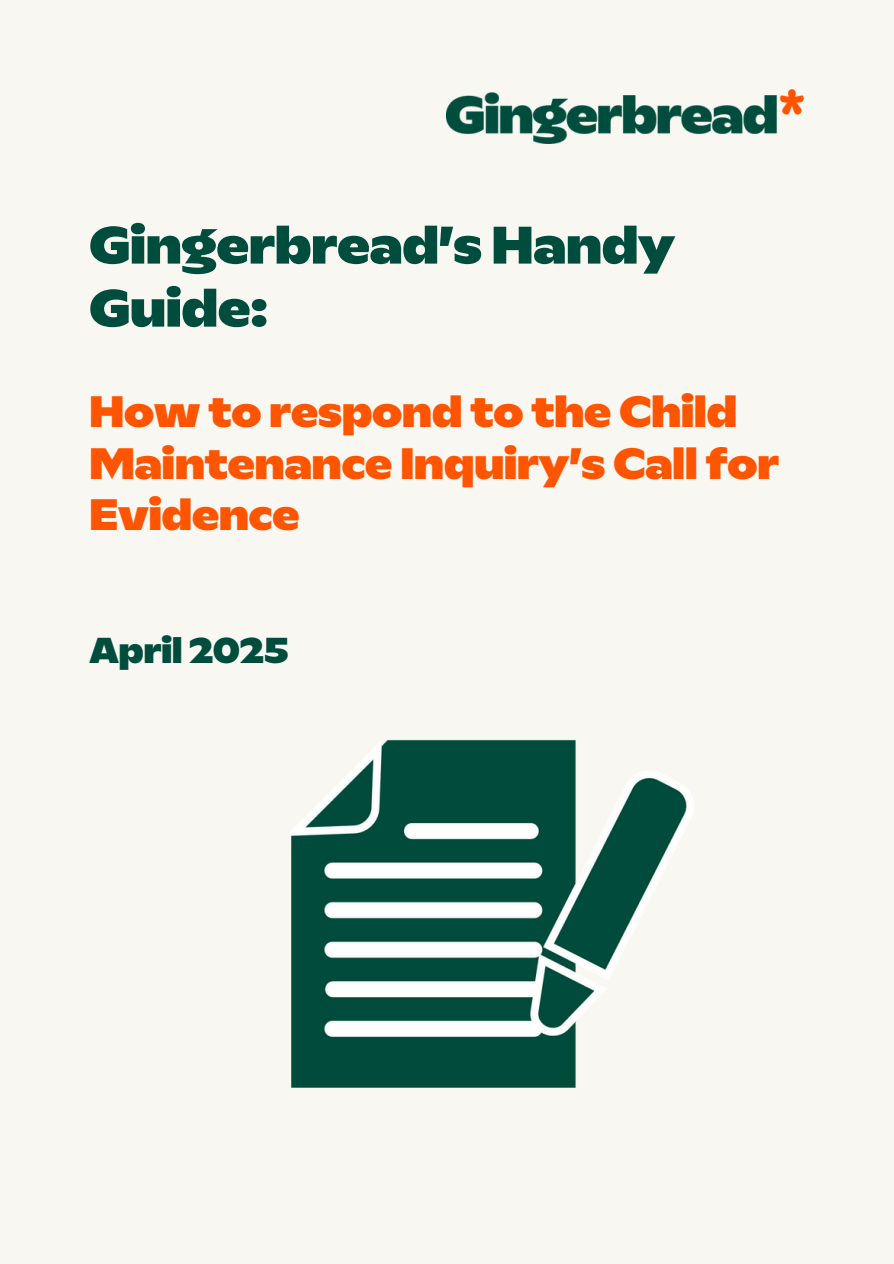
<style>
.page{position:relative;width:894px;height:1264px;background:#fff}
.page>*{position:absolute;margin:0;border:0;box-sizing:border-box;transform-origin:0 0}
.t1{font:900 52.65px/63px "Gingerbread Multima";color:#004d3d}
.t2{font:900 43.95px/51.8px "Gingerbread Multima";color:#ff5400}
.t3{font:900 36px "Gingerbread Multima";color:#004d3d}
</style>
<div class="page">
<div style="left:0;top:0;width:893px;height:1263px;background:#f8f7f1"></div>
<img style="left:446px;top:89px;width:357px;height:54px">
<img style="left:288px;top:740px;width:406px;height:348px">
<p class="t1" style="left:89px;top:214px;width:586px">Gingerbread’s Handy<br>Guide:</p>
<h1 class="t2" style="left:89px;top:385px;width:691px">How to respond to the Child<br>Maintenance Inquiry’s Call for<br>Evidence</h1>
<h2 class="t3" style="left:89px;top:628px;width:201px">April 2025</h2>
</div>
